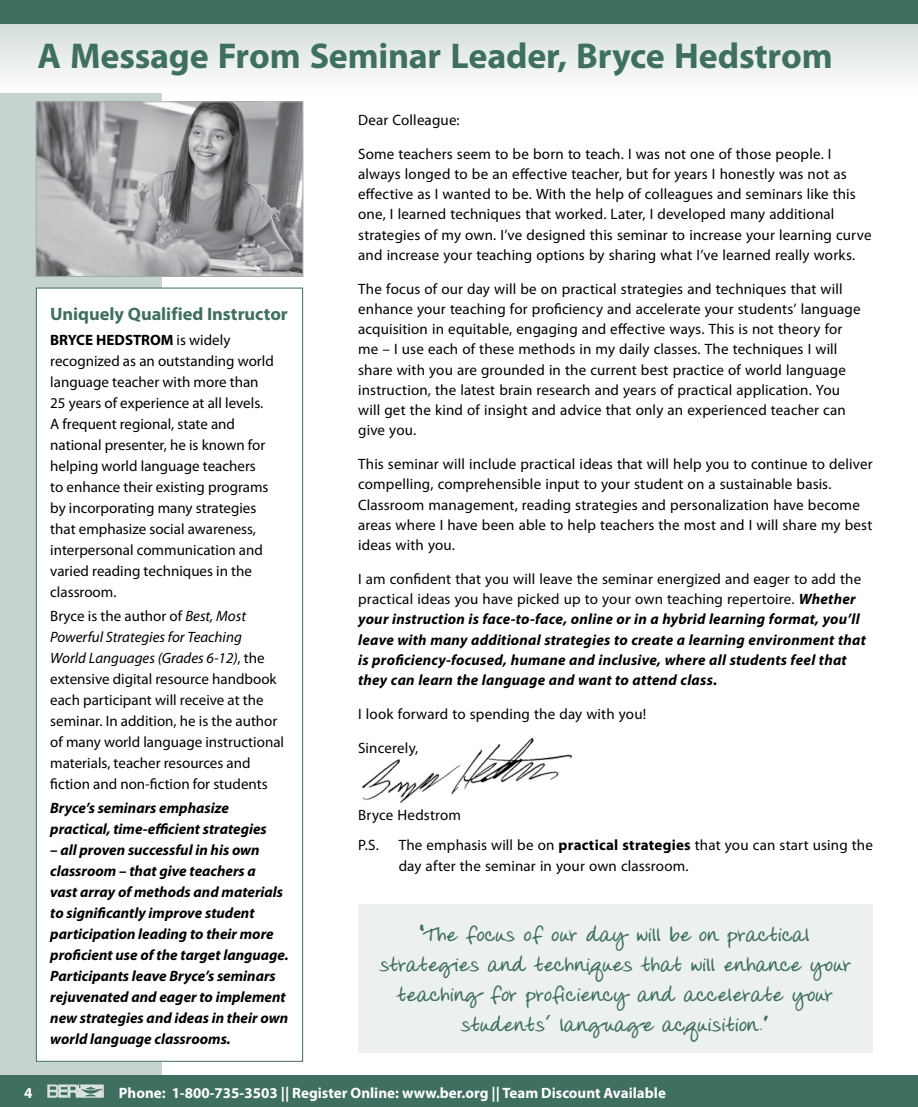
<style>
.page{position:relative;width:918px;height:1107px;background:#fff}
.page>*{position:absolute;margin:0;border:0;box-sizing:border-box;transform-origin:0 0}
.t1{font:700 36px "Myriad Pro";letter-spacing:-.005em;color:#3f6f60}
.t2{font:700 22.5px/30px "Donnys Hand";letter-spacing:.005em;color:#3f6f60;text-align:center}
.t3{font:700 18px "Myriad Pro";letter-spacing:-.005em;color:#3f6f60}
.t4{font:15px/21px "Myriad Pro";letter-spacing:.01em;color:#000}
.t5{font:italic 700 15px/21px "Myriad Pro";color:#000}
.t6{font:700 15px "Myriad Pro";color:#fff}
.s1{font-weight:700}
.s2{font-style:italic}
.s3{font-weight:400;font-style:normal}
</style>
<div class="page">
<div style="left:0;top:0;width:162px;height:1107px;background:#c5d4cf"></div>
<div style="left:0;top:1076px;width:918px;height:31px;background:#3f6f60"></div>
<svg style="left:47px;top:1084px;width:57px;height:14px"></svg>
<svg style="left:0;top:24px;width:918px;height:68px"></svg>
<div style="left:0;top:0;width:918px;height:24px;background:#3f6f60"></div>
<img style="left:361px;top:737px;width:212px;height:66px">
<div style="left:36px;top:288px;width:267px;height:773px;background:#fff"></div>
<div style="left:36px;top:288px;width:267px;height:774px;border:1px solid #3f6f60"></div>
<div style="left:358px;top:904px;width:515px;height:149px;background:#ecf1ef"></div>
<img style="left:38px;top:104px;width:263px;height:171px">
<div style="left:36px;top:102px;width:267px;height:175px;border:1px solid #a7a9ac"></div>
<h1 class="t1" style="left:38px;top:32px;width:797px">A Message From Seminar Leader, Bryce Hedstrom</h1>
<p class="t3" style="left:50px;top:302px;width:239px">Uniquely Qualified Instructor</p>
<p class="t4" style="left:50px;top:330px;width:225px"><span class="s1">BRYCE HEDSTROM</span> is widely recognized as an outstanding world language teacher with more than<br>25 years of experience at all levels.<br>A frequent regional, state and national presenter, he is known for helping world language teachers<br>to enhance their existing programs by incorporating many strategies that emphasize social awareness, interpersonal communication and varied reading techniques in the classroom.</p>
<p class="t4" style="left:50px;top:606px;width:235px">Bryce is the author of <span class="s2">Best, Most Powerful Strategies for Teaching<br>World Languages (Grades 6-12)</span>, the extensive digital resource handbook each participant will receive at the seminar. In addition, he is the author of many world language instructional materials, teacher resources and fiction and non-fiction for students</p>
<p class="t5" style="left:50px;top:797px;width:218px">Bryce’s seminars emphasize practical, time-efficient strategies</p>
<p class="t5" style="left:50px;top:839px;width:240px">– all proven successful in his own classroom – that give teachers a<br>vast array of methods and materials to significantly improve student participation leading to their more proficient use of the target language.<br>Participants leave Bryce’s seminars rejuvenated and eager to implement new strategies and ideas in their own world language classrooms.</p>
<p class="t4" style="left:358px;top:109px;width:103px">Dear Colleague:</p>
<p class="t4" style="left:358px;top:143px;width:515px;line-height:20.2px">Some teachers seem to be born to teach. I was not one of those people. I always longed to be an effective teacher, but for years I honestly was not as effective as I wanted to be. With the help of colleagues and seminars like this one, I learned techniques that worked. Later, I developed many additional strategies of my own. I’ve designed this seminar to increase your learning curve and increase your teaching options by sharing what I’ve learned really works.</p>
<p class="t4" style="left:358px;top:278px;width:504px;line-height:20.2px">The focus of our day will be on practical strategies and techniques that will enhance your teaching for proficiency and accelerate your students’ language acquisition in equitable, engaging and effective ways. This is not theory for me – I use each of these methods in my daily classes. The techniques I will share with you are grounded in the current best practice of world language instruction, the latest brain research and years of practical application. You will get the kind of insight and advice that only an experienced teacher can give you.</p>
<p class="t4" style="left:358px;top:454px;width:516px;line-height:20.2px">This seminar will include practical ideas that will help you to continue to deliver compelling, comprehensible input to your student on a sustainable basis.<br>Classroom management, reading strategies and personalization have become areas where I have been able to help teachers the most and I will share my best ideas with you.</p>
<p class="t5" style="left:358px;top:568px;width:509px;line-height:20.2px"><span class="s3">I am confident that you will leave the seminar energized and eager to add the practical ideas you have picked up to your own teaching repertoire.</span> Whether your instruction is face-to-face, online or in a hybrid learning format, you’ll leave with many additional strategies to create a learning environment that is proficiency-focused, humane and inclusive, where all students feel that they can learn the language and want to attend class.</p>
<p class="t4" style="left:358px;top:703px;width:290px">I look forward to spending the day with you!</p>
<p class="t4" style="left:358px;top:737px;width:62px">Sincerely,</p>
<p class="t4" style="left:358px;top:800px;width:104px;line-height:30px">Bryce Hedstrom<br>P.S.</p>
<p class="t4" style="left:399px;top:834px;width:476px">The emphasis will be on <span class="s1">practical strategies</span> that you can start using the day after the seminar in your own classroom.</p>
<h2 class="t2" style="left:379px;top:921px;width:473px">“The focus of our day will be on practical strategies and techniques that will enhance your teaching for proficiency and accelerate your students’ language acquisition.”</h2>
<p class="t6" style="left:24px;top:1083px;width:10px">4</p>
<p class="t6" style="left:119px;top:1083px;width:549px">Phone: 1-800-735-3503 || Register Online: www.ber.org || Team Discount Available</p>
</div>
